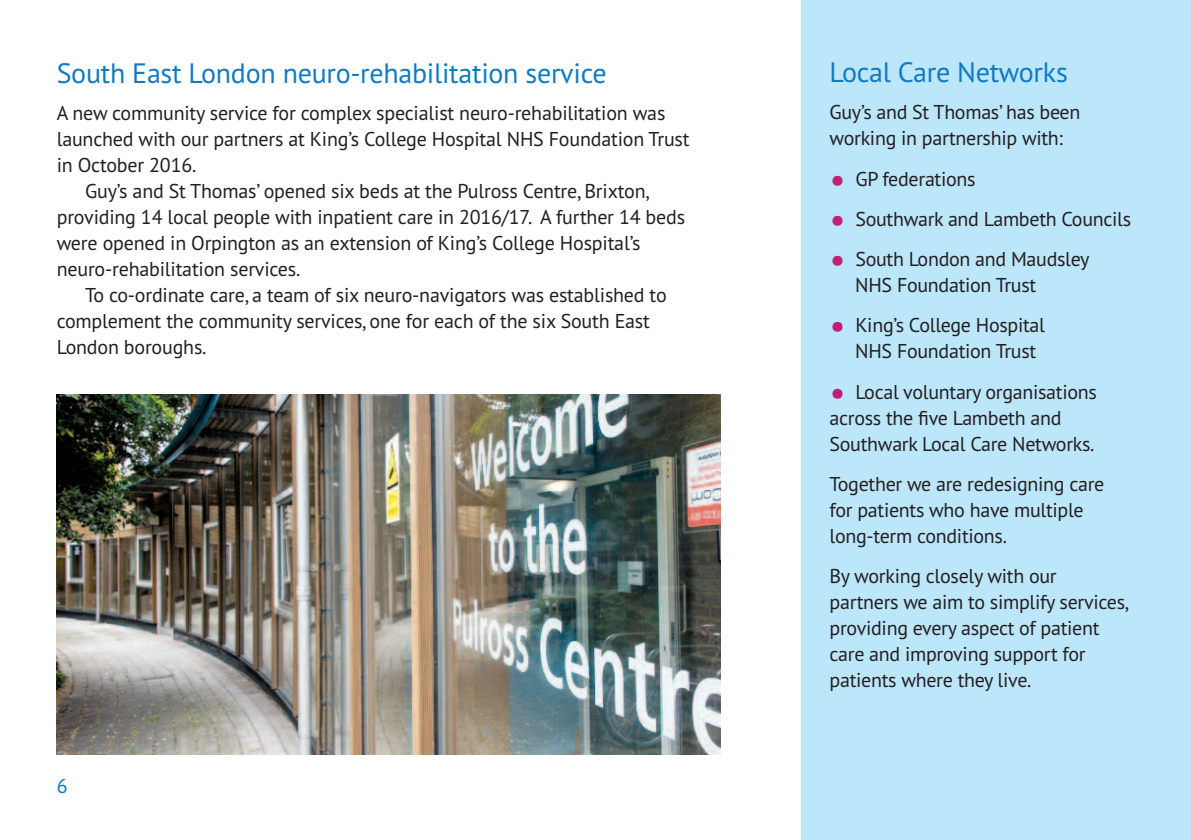
<style>
.page{position:relative;width:1191px;height:840px;background:#fff}
.page>*{position:absolute;margin:0;border:0;box-sizing:border-box;transform-origin:0 0}
.t1{font:28px "PT Sans";letter-spacing:-.01em;color:#107ac0}
.t2{font:20px/26px "PT Sans";letter-spacing:-.015em;color:#231f20}
.t3{font:20px "PT Sans";color:#007ac2}
.s1{font-size:36px;color:#bf1f75}
</style>
<div class="page">
<div style="left:801px;top:0;width:390px;height:839px;background:#bce6fa"></div>
<img style="left:57px;top:394px;width:664px;height:360px">
<h1 class="t1" style="left:57px;top:55px;width:551px">South East London neuro-rehabilitation service</h1>
<p class="t2" style="left:57px;top:99px;width:610px">A new community service for complex specialist neuro-rehabilitation was</p>
<p class="t2" style="left:57px;top:125px;width:634px">launched with our partners at King’s College Hospital NHS Foundation Trust</p>
<p class="t2" style="left:57px;top:151px;width:141px">in October 2016.</p>
<p class="t2" style="left:85px;top:177px;width:566px">Guy’s and St Thomas’ opened six beds at the Pulross Centre, Brixton,</p>
<p class="t2" style="left:57px;top:203px;width:630px">providing 14 local people with inpatient care in 2016/17. A further 14 beds</p>
<p class="t2" style="left:57px;top:229px;width:585px">were opened in Orpington as an extension of King’s College Hospital’s</p>
<p class="t2" style="left:57px;top:255px;width:245px">neuro-rehabilitation services.</p>
<p class="t2" style="left:85px;top:281px;width:583px">To co-ordinate care, a team of six neuro-navigators was established to</p>
<p class="t2" style="left:57px;top:307px;width:595px">complement the community services, one for each of the six South East</p>
<p class="t2" style="left:57px;top:333px;width:151px">London boroughs.</p>
<p class="t3" style="left:57px;top:772px;width:12px">6</p>
<h1 class="t1" style="left:829px;top:54px;width:240px">Local Care Networks</h1>
<p class="t2" style="left:829px;top:99px;width:252px">Guy’s and St Thomas’ has been working in partnership with:</p>
<p class="t2" style="left:829px;top:165px;width:148px"><span class="s1">•</span> GP federations</p>
<p class="t2" style="left:829px;top:205px;width:303px"><span class="s1">•</span> Southwark and Lambeth Councils</p>
<p class="t2" style="left:855px;top:245px;width:236px;text-indent:-26px"><span class="s1">•</span> South London and Maudsley<br>NHS Foundation Trust</p>
<p class="t2" style="left:855px;top:312px;width:191px;text-indent:-26px"><span class="s1">•</span> King’s College Hospital<br>NHS Foundation Trust</p>
<p class="t2" style="left:829px;top:378px;width:269px"><span class="s1">•</span> Local voluntary organisations across the five Lambeth and<br>Southwark Local Care Networks.</p>
<p class="t2" style="left:829px;top:470px;width:276px">Together we are redesigning care for patients who have multiple long-term conditions.</p>
<p class="t2" style="left:829px;top:562px;width:301px">By working closely with our partners we aim to simplify services, providing every aspect of patient care and improving support for patients where they live.</p>
</div>
